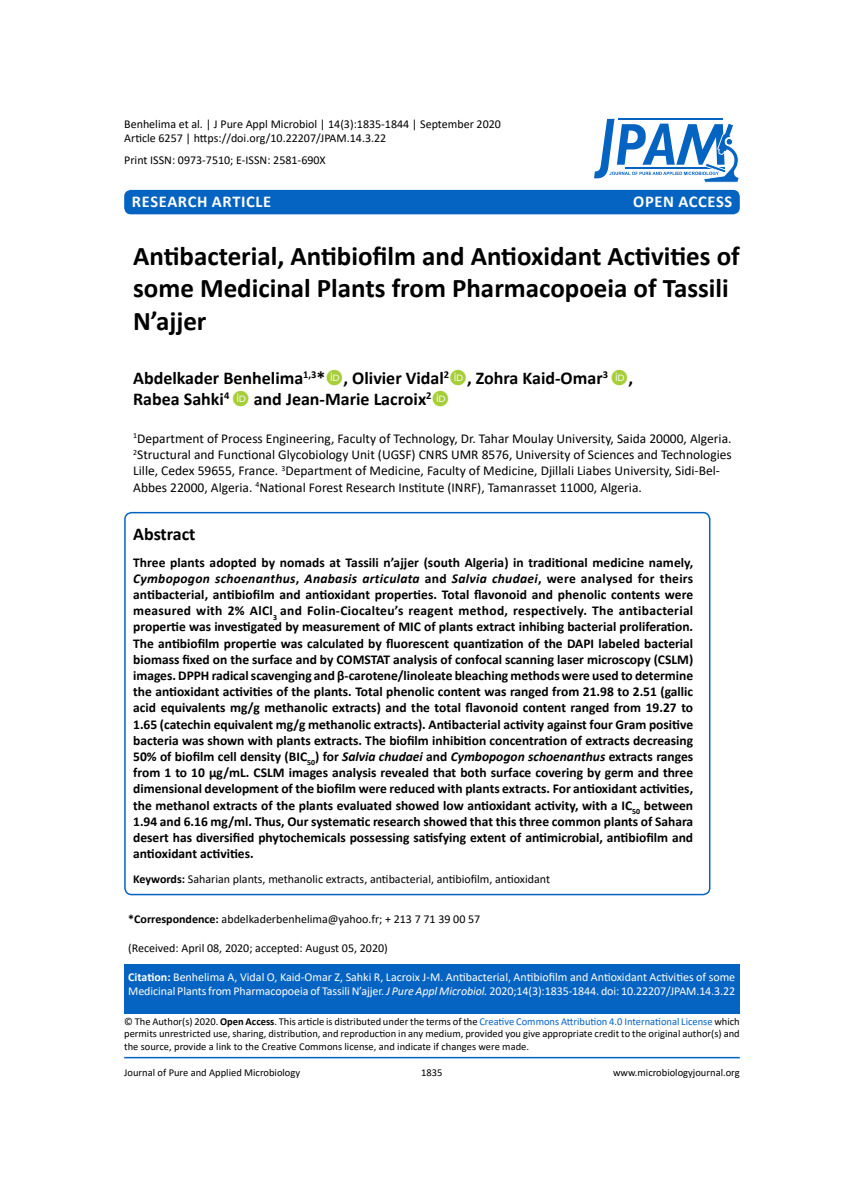
<style>
.page{position:relative;width:864px;height:1188px;background:#fff}
.page>*{position:absolute;margin:0;border:0;box-sizing:border-box;transform-origin:0 0}
.t1{font:700 27px/32.4px "Calibri";color:#000}
.t2{font:700 18px/21.6px "Calibri";color:#000}
.t3{font:700 16.5px "Calibri";letter-spacing:.04em;color:#fff}
.t4{font:700 13.5px/16.2px "Calibri";color:#000;text-align:justify}
.t5{font:13.5px/16.2px "Calibri";color:#000}
.t6{font:12px/14.4px "Calibri";color:#000}
.t7{font:12px/14.4px "Calibri";letter-spacing:-.005em;color:#fff}
.t8{font:10.5px/12.6px "Calibri";color:#000;text-align:justify}
.s1{font-style:italic}
.s2{font-weight:700}
.s3{color:#0563c1}
</style>
<div class="page">
<div style="left:124px;top:964px;width:616px;height:50px;background:#0563c1"></div>
<hr style="left:124px;top:1057px;width:616px;height:1px;background:#0563c1">
<div style="left:124px;top:190px;width:616px;height:24px;background:#0563c1;border-radius:7px"></div>
<svg style="left:594px;top:119px;width:145px;height:64px"></svg>
<div style="left:124px;top:512px;width:586px;height:383px;border:2px solid #0563c1;border-radius:7px"></div>
<p class="t6" style="left:124px;top:116px;width:378px">Benhelima et al. | J Pure Appl Microbiol | 14(3):1835-1844 | September 2020<br>Article 6257 | https://doi.org/10.22207/JPAM.14.3.22</p>
<p class="t6" style="left:124px;top:152px;width:203px">Print ISSN: 0973-7510; E-ISSN: 2581-690X</p>
<p class="t3" style="left:132px;top:189px;width:141px">Research Article</p>
<p class="t3" style="left:633px;top:189px;width:84px">OPEN ACCESS</p>
<h1 class="t1" style="left:133px;top:239px;width:608px">Antibacterial, Antibiofilm and Antioxidant Activities of some Medicinal Plants from Pharmacopoeia of Tassili<br>N’ajjer</h1>
<h2 class="t2" style="left:133px;top:367px;width:501px">Abdelkader Benhelima<sup>1,3</sup>* , Olivier Vidal<sup>2</sup> , Zohra Kaid-Omar<sup>3</sup> ,<br>Rabea Sahki<sup>4</sup></h2>
<h2 class="t2" style="left:254px;top:388px;width:179px">and Jean-Marie Lacroix<sup>2</sup></h2>
<p class="t5" style="left:133px;top:430px;width:600px"><sup>1</sup>Department of Process Engineering, Faculty of Technology, Dr. Tahar Moulay University, Saida 20000, Algeria.<br><sup>2</sup>Structural and Functional Glycobiology Unit (UGSF) CNRS UMR 8576, University of Sciences and Technologies Lille, Cedex 59655, France. <sup>3</sup>Department of Medicine, Faculty of Medicine, Djillali Liabes University, Sidi-Bel-Abbes 22000, Algeria. <sup>4</sup>National Forest Research Institute (INRF), Tamanrasset 11000, Algeria.</p>
<h2 class="t2" style="left:133px;top:523px;width:64px">Abstract</h2>
<p class="t4" style="left:133px;top:554px;width:562px">Three plants adopted by nomads at Tassili n’ajjer (south Algeria) in traditional medicine namely, <span class="s1">Cymbopogon schoenanthus</span>, <span class="s1">Anabasis articulata</span> and <span class="s1">Salvia chudaei</span>, were analysed for theirs antibacterial, antibiofilm and antioxidant properties. Total flavonoid and phenolic contents were measured with 2% AlCl<sub>3</sub> and Folin-Ciocalteu’s reagent method, respectively. The antibacterial propertie was investigated by measurement of MIC of plants extract inhibing bacterial proliferation.<br>The antibiofilm propertie was calculated by fluorescent quantization of the DAPI labeled bacterial biomass fixed on the surface and by COMSTAT analysis of confocal scanning laser microscopy (CSLM) images. DPPH radical scavenging and β-carotene/linoleate bleaching methods were used to determine the antioxidant activities of the plants. Total phenolic content was ranged from 21.98 to 2.51 (gallic acid equivalents mg/g methanolic extracts) and the total flavonoid content ranged from 19.27 to 1.65 (catechin equivalent mg/g methanolic extracts). Antibacterial activity against four Gram positive bacteria was shown with plants extracts. The biofilm inhibition concentration of extracts decreasing 50% of biofilm cell density (BIC<sub>50</sub>) for <span class="s1">Salvia chudaei</span> and <span class="s1">Cymbopogon schoenanthus</span> extracts ranges from 1 to 10 µg/mL. CSLM images analysis revealed that both surface covering by germ and three dimensional development of the biofilm were reduced with plants extracts. For antioxidant activities, the methanol extracts of the plants evaluated showed low antioxidant activity, with a IC<sub>50</sub> between 1.94 and 6.16 mg/ml. Thus, Our systematic research showed that this three common plants of Sahara desert has diversified phytochemicals possessing satisfying extent of antimicrobial, antibiofilm and antioxidant activities.</p>
<p class="t6" style="left:133px;top:872px;width:418px"><span class="s2">Keywords:</span> Saharian plants, methanolic extracts, antibacterial, antibiofilm, antioxidant</p>
<p class="t6" style="left:128px;top:912px;width:354px"><span class="s2">*Correspondence:</span> abdelkaderbenhelima@yahoo.fr; + 213 7 71 39 00 57</p>
<p class="t6" style="left:128px;top:940px;width:261px">(Received: April 08, 2020; accepted: August 05, 2020)</p>
<p class="t7" style="left:128px;top:969px;width:609px"><span class="s2">Citation:</span> Benhelima A, Vidal O, Kaid-Omar Z, Sahki R, Lacroix J-M. Antibacterial, Antibiofilm and Antioxidant Activities of some<br>Medicinal Plants from Pharmacopoeia of Tassili N’ajjer. <span class="s1">J Pure Appl Microbiol.</span> 2020;14(3):1835-1844. doi: 10.22207/JPAM.14.3.22</p>
<p class="t8" style="left:124px;top:1015px;width:617px">© The Author(s) 2020. <span class="s2">Open Access</span>. This article is distributed under the terms of the <span class="s3">Creative Commons Attribution 4.0 International License</span> which permits unrestricted use, sharing, distribution, and reproduction in any medium, provided you give appropriate credit to the original author(s) and the source, provide a link to the Creative Commons license, and indicate if changes were made.</p>
<p class="t8" style="left:124px;top:1066px;width:177px">Journal of Pure and Applied Microbiology</p>
<p class="t8" style="left:421px;top:1066px;width:23px">1835</p>
<p class="t8" style="left:613px;top:1066px;width:128px">www.microbiologyjournal.org</p>
</div>
